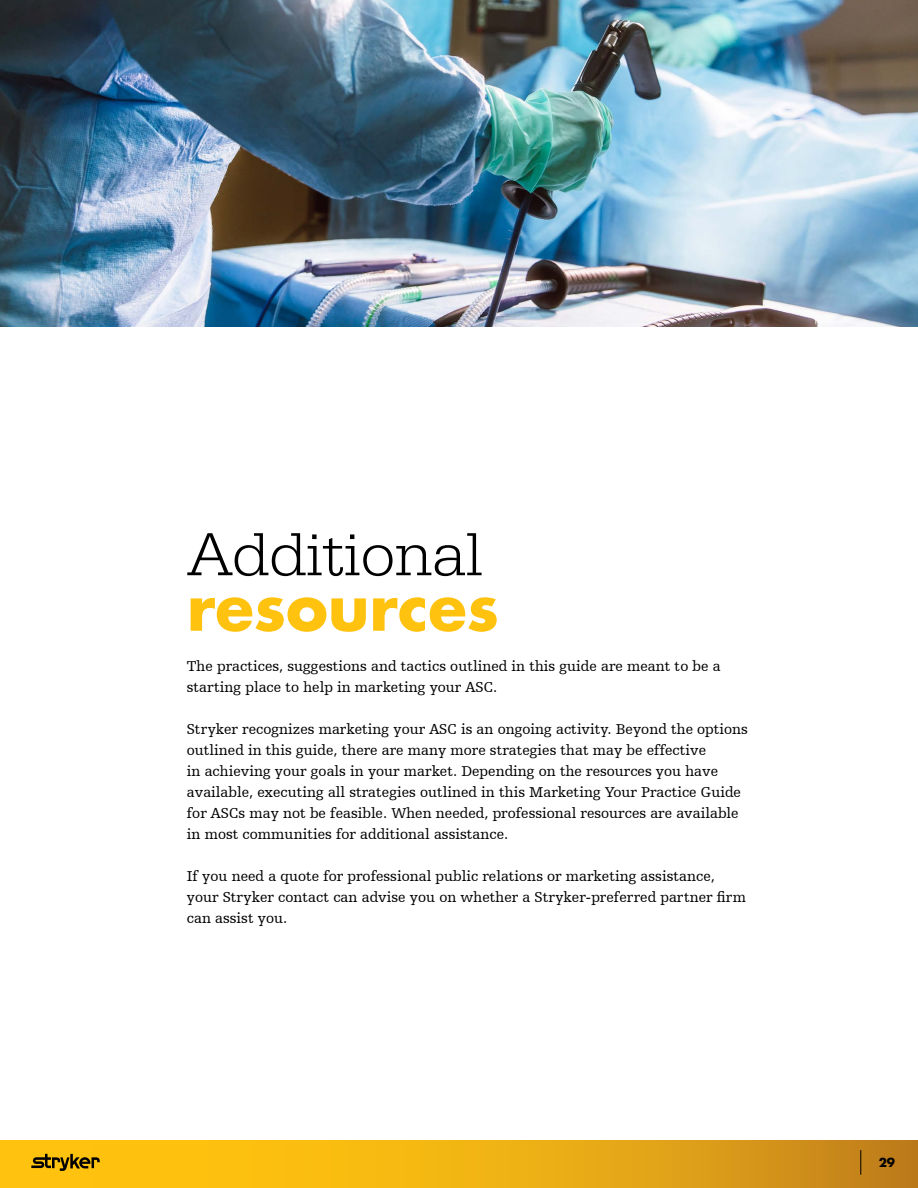
<style>
.page{position:relative;width:918px;height:1188px;background:#fff}
.page>*{position:absolute;margin:0;border:0;box-sizing:border-box;transform-origin:0 0}
.t1{font:300 63px "URW Egyptienne TOT";color:#000}
.t2{font:700 63px "Futura For Stryker";color:#ffc20e}
.t3{font:15px/21px "Humanist Slabserif 712 BT";color:#000}
.t4{font:700 12px "Futura For Stryker";color:#000}
</style>
<div class="page">
<img style="left:0;top:0;width:918px;height:327px">
<svg style="left:0;top:1140px;width:918px;height:48px"></svg>
<svg style="left:31px;top:1154px;width:69px;height:17px"></svg>
<svg style="left:861px;top:1150px;width:1px;height:25px"></svg>
<h1 class="t1" style="left:187px;top:518px;width:297px">Additional</h1>
<h1 class="t2" style="left:187px;top:565px;width:314px">resources</h1>
<p class="t3" style="left:187px;top:655px;width:535px">The practices, suggestions and tactics outlined in this guide are meant to be a starting place to help in marketing your ASC.</p>
<p class="t3" style="left:187px;top:718px;width:563px">Stryker recognizes marketing your ASC is an ongoing activity. Beyond the options outlined in this guide, there are many more strategies that may be effective<br>in achieving your goals in your market. Depending on the resources you have available, executing all strategies outlined in this Marketing Your Practice Guide for ASCs may not be feasible. When needed, professional resources are available in most communities for additional assistance.</p>
<p class="t3" style="left:187px;top:865px;width:561px">If you need a quote for professional public relations or marketing assistance, your Stryker contact can advise you on whether a Stryker-preferred partner firm can assist you.</p>
<p class="t4" style="left:879px;top:1155px;width:18px">29</p>
</div>
